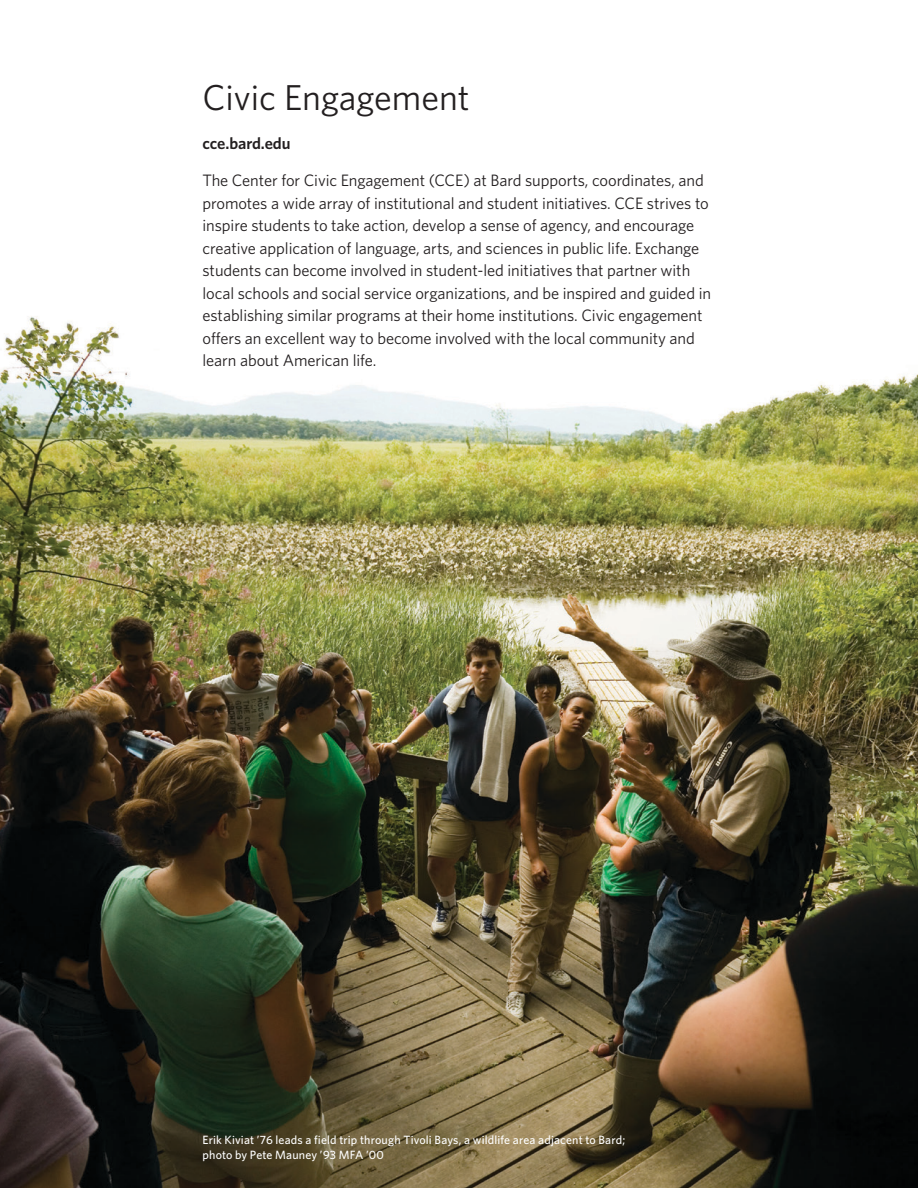
<style>
.page{position:relative;width:918px;height:1188px;background:#fff}
.page>*{position:absolute;margin:0;border:0;box-sizing:border-box;transform-origin:0 0}
.t1{font:36px "Whitney";color:#231f20}
.t2{font:16.5px/22.5px "Whitney";letter-spacing:-.005em;color:#231f20}
.t3{font:600 16.5px "Whitney";letter-spacing:-.005em;color:#231f20}
.t4{font:500 12px "Whitney";letter-spacing:.01em;color:#fff}
</style>
<div class="page">
<img style="left:0;top:316px;width:918px;height:872px">
<p class="t1" style="left:202px;top:76px;width:269px">Civic Engagement</p>
<p class="t3" style="left:202px;top:133px;width:90px">cce.bard.edu</p>
<p class="t2" style="left:202px;top:169px;width:510px">The Center for Civic Engagement (CCE) at Bard supports, coordinates, and promotes a wide array of institutional and student initiatives. CCE strives to inspire students to take action, develop a sense of agency, and encourage creative application of language, arts, and sciences in public life. Exchange students can become involved in student-led initiatives that partner with local schools and social service organizations, and be inspired and guided in establishing similar programs at their home institutions. Civic engagement offers an excellent way to become involved with the local community and learn about American life.</p>
<p class="t4" style="left:202px;top:1132px;width:424px">Erik Kiviat ’76 leads a field trip through Tivoli Bays, a wildlife area adjacent to Bard;</p>
<p class="t4" style="left:202px;top:1147px;width:183px">photo by Pete Mauney ’93 MFA ’00</p>
</div>
